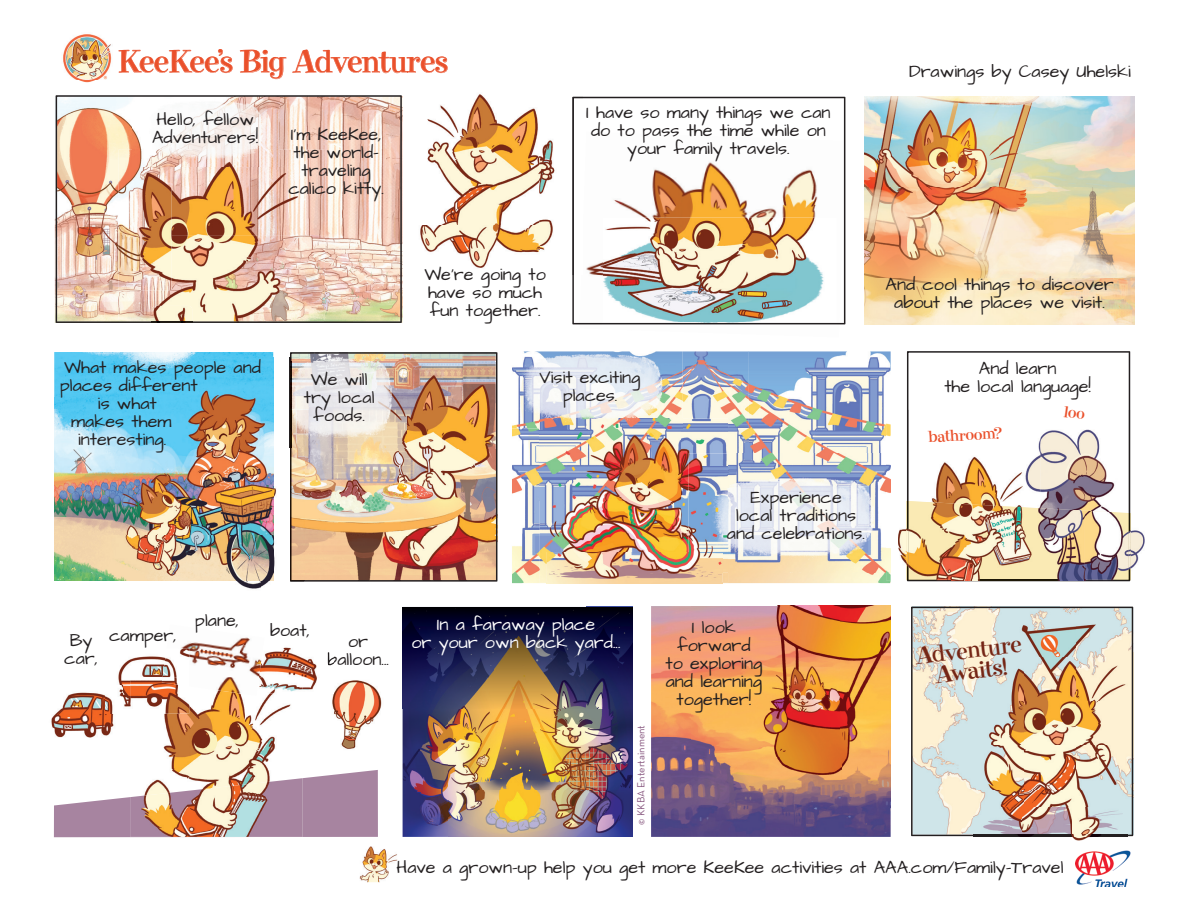
<style>
.page{position:relative;width:1188px;height:918px;background:#fff}
.page>*{position:absolute;margin:0;border:0;box-sizing:border-box;transform-origin:0 0}
.t1{font:36px "Elroy";letter-spacing:-.02em;color:#ea502b}
.t2{font:27px/21px "Elroy";color:#752616;text-align:center}
.t3{font:18px/18px "Architects Daughter";color:#231f20;text-align:center}
.t4{font:18px/18px "Architects Daughter";color:#fff;text-align:center}
.t5{font:18px "Elroy";color:#ea502b}
.t6{font:10.5px "Neutra Text";color:#86557e}
</style>
<div class="page">
<svg style="left:54px;top:770px;width:324px;height:67px"></svg>
<img style="left:55px;top:96px;width:1px;height:227px">
<img style="left:749px;top:351px;width:142px;height:103px">
<img style="left:683px;top:351px;width:66px;height:77px">
<img style="left:512px;top:428px;width:28px;height:155px">
<img style="left:728px;top:428px;width:21px;height:26px">
<img style="left:728px;top:573px;width:163px;height:10px">
<img style="left:651px;top:606px;width:240px;height:231px">
<img style="left:332px;top:680px;width:50px;height:69px">
<img style="left:54px;top:352px;width:219px;height:46px">
<img style="left:54px;top:398px;width:28px;height:183px">
<img style="left:864px;top:96px;width:270px;height:229px">
<img style="left:403px;top:607px;width:184px;height:1px">
<img style="left:587px;top:607px;width:46px;height:1px">
<img style="left:403px;top:709px;width:45px;height:128px">
<img style="left:448px;top:709px;width:185px;height:128px">
<img style="left:692px;top:606px;width:199px;height:202px">
<img style="left:118px;top:656px;width:44px;height:51px">
<img style="left:130px;top:693px;width:172px;height:85px">
<img style="left:130px;top:778px;width:172px;height:59px">
<img style="left:130px;top:677px;width:59px;height:37px">
<img style="left:181px;top:637px;width:69px;height:32px">
<img style="left:162px;top:648px;width:27px;height:38px">
<img style="left:189px;top:677px;width:68px;height:19px">
<img style="left:263px;top:647px;width:68px;height:43px">
<svg style="left:328px;top:652px;width:6px;height:13px"></svg>
<img style="left:318px;top:678px;width:16px;height:15px">
<img style="left:259px;top:677px;width:43px;height:16px">
<img style="left:244px;top:646px;width:19px;height:31px">
<img style="left:244px;top:677px;width:13px;height:16px">
<img style="left:51px;top:692px;width:63px;height:46px">
<img style="left:106px;top:686px;width:16px;height:28px">
<svg style="left:961px;top:836px;width:12px;height:1px"></svg>
<img style="left:512px;top:351px;width:171px;height:77px">
<img style="left:728px;top:454px;width:158px;height:119px">
<img style="left:1076px;top:850px;width:55px;height:37px">
<img style="left:359px;top:846px;width:38px;height:36px">
<svg style="left:119px;top:49px;width:329px;height:30px"></svg>
<img style="left:63px;top:34px;width:49px;height:49px">
<img style="left:56px;top:95px;width:346px;height:228px">
<svg style="left:911px;top:607px;width:222px;height:229px;background:#d8dacf"></svg>
<svg style="left:572px;top:97px;width:273px;height:227px"></svg>
<svg style="left:907px;top:351px;width:223px;height:230px"></svg>
<img style="left:304px;top:352px;width:193px;height:230px">
<img style="left:420px;top:94px;width:163px;height:174px">
<img style="left:572px;top:97px;width:11px;height:178px">
<svg style="left:290px;top:352px;width:14px;height:5px"></svg>
<img style="left:260px;top:357px;width:44px;height:231px">
<img style="left:237px;top:581px;width:23px;height:8px">
<img style="left:82px;top:357px;width:191px;height:224px">
<img style="left:276px;top:357px;width:15px;height:90px">
<svg style="left:290px;top:581px;width:14px;height:1px"></svg>
<img style="left:290px;top:447px;width:14px;height:134px">
<img style="left:290px;top:362px;width:1px;height:85px">
<img style="left:1130px;top:410px;width:15px;height:159px">
<img style="left:1129px;top:513px;width:2px;height:67px">
<img style="left:908px;top:410px;width:132px;height:91px">
<img style="left:1040px;top:410px;width:90px;height:103px">
<img style="left:952px;top:501px;width:133px;height:79px">
<img style="left:1085px;top:511px;width:44px;height:69px">
<img style="left:886px;top:410px;width:21px;height:170px">
<img style="left:907px;top:410px;width:1px;height:91px">
<img style="left:907px;top:501px;width:45px;height:79px">
<img style="left:951px;top:580px;width:135px;height:1px">
<img style="left:152px;top:306px;width:40px;height:17px">
<img style="left:973px;top:613px;width:155px;height:177px">
<img style="left:973px;top:790px;width:103px;height:17px">
<img style="left:1076px;top:790px;width:52px;height:51px">
<img style="left:973px;top:807px;width:150px;height:33px">
<img style="left:973px;top:835px;width:150px;height:1px">
<img style="left:540px;top:428px;width:141px;height:155px">
<img style="left:681px;top:419px;width:47px;height:164px">
<img style="left:540px;top:419px;width:143px;height:9px">
<img style="left:688px;top:454px;width:40px;height:119px">
<img style="left:547px;top:552px;width:175px;height:31px">
<img style="left:688px;top:552px;width:34px;height:21px">
<img style="left:403px;top:608px;width:230px;height:101px">
<svg style="left:1063px;top:406px;width:22px;height:14px"></svg>
<h1 class="t1" style="left:118px;top:44px;width:331px">KeeKee’s Big Adventures</h1>
<p class="t3" style="left:152px;top:111px;width:108px;text-align:left">Hello, fellow<br>Adventurers!</p>
<p class="t3" style="left:288px;top:126px;width:97px">I’m KeeKee, the world&shy;traveling calico kitty.</p>
<p class="t3" style="left:586px;top:104px;width:246px">I have so many things we can do to pass the time while on your family travels.</p>
<p class="t3" style="left:909px;top:63px;width:223px">Drawings by Casey Uhelski</p>
<p class="t3" style="left:64px;top:359px;width:198px">What makes people and</p>
<p class="t3" style="left:60px;top:377px;width:140px">places different</p>
<p class="t3" style="left:98px;top:395px;width:60px">is what</p>
<p class="t3" style="left:71px;top:413px;width:102px">makes them</p>
<p class="t3" style="left:78px;top:431px;width:90px">interesting.</p>
<p class="t3" style="left:424px;top:266px;width:123px;text-align:left">We’re going to have so much fun together.</p>
<p class="t3" style="left:304px;top:371px;width:72px">We will try local foods.</p>
<p class="t3" style="left:540px;top:369px;width:102px">Visit exciting places.</p>
<p class="t3" style="left:727px;top:489px;width:140px">Experience<br>local traditions and celebrations.</p>
<p class="t3" style="left:886px;top:276px;width:230px">And cool things to discover about the places we visit.</p>
<p class="t3" style="left:944px;top:360px;width:148px">And learn<br>the local language!</p>
<p class="t5" style="left:928px;top:428px;width:75px;rotate:-3deg">bathroom?</p>
<p class="t3" style="left:64px;top:632px;width:35px">By car,</p>
<p class="t3" style="left:109px;top:627px;width:69px">camper,</p>
<p class="t3" style="left:195px;top:612px;width:45px">plane,</p>
<p class="t3" style="left:270px;top:622px;width:41px">boat,</p>
<p class="t3" style="left:327px;top:633px;width:63px">or balloon...</p>
<p class="t4" style="left:411px;top:616px;width:211px">In a faraway place<br>or your own back yard...</p>
<p class="t3" style="left:666px;top:619px;width:98px">I look forward<br>to exploring and learning together!</p>
<p class="t6" style="left:635px;top:825px;width:101px;rotate:-90deg">© KKBA Entertainment</p>
<h2 class="t2" style="left:915px;top:646px;width:108px;rotate:-7deg">Adventure<br>Awaits!</h2>
<p class="t3" style="left:397px;top:859px;width:669px">Have a grown-up help you get more KeeKee activities at AAA.com/Family-Travel</p>
</div>
